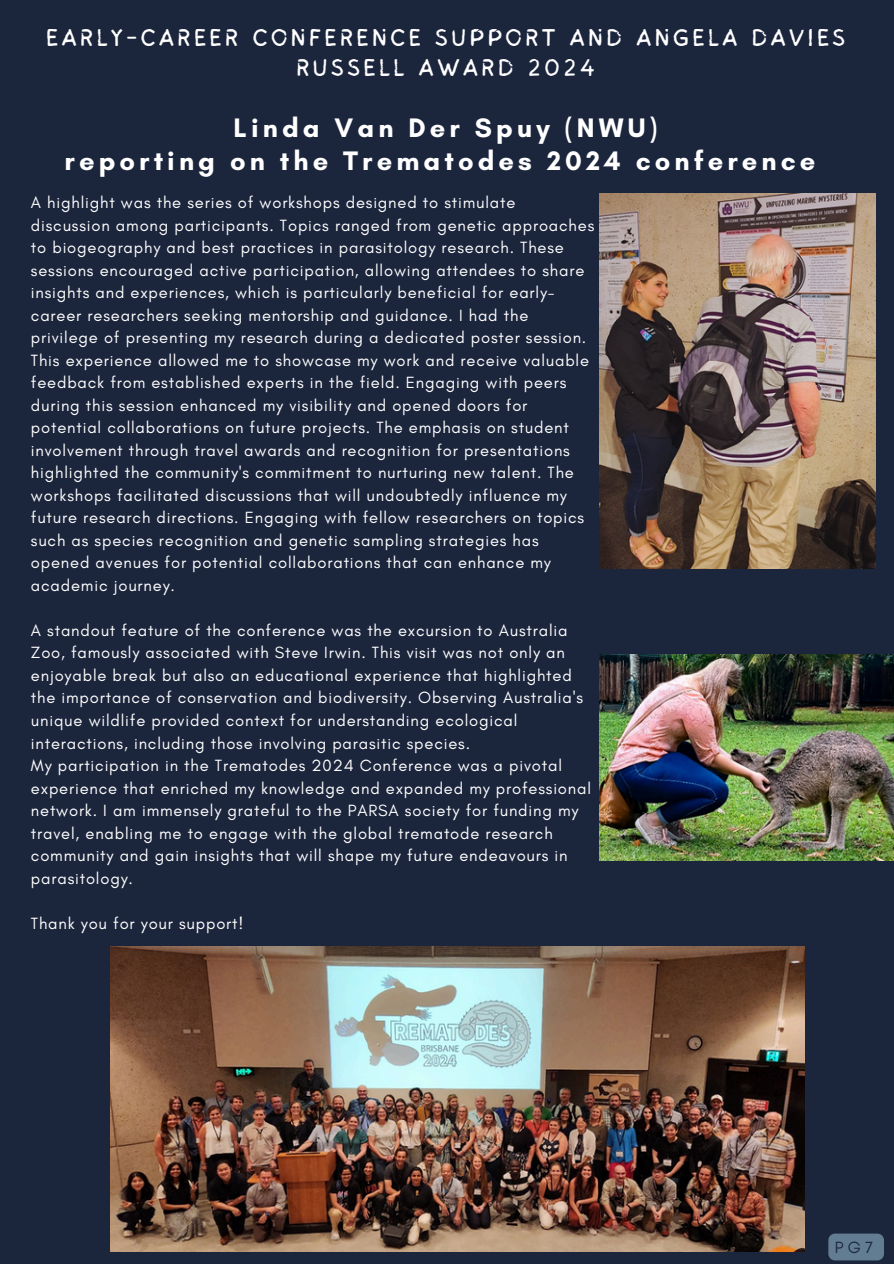
<style>
.page{position:relative;width:894px;height:1264px;background:#fff}
.page>*{position:absolute;margin:0;border:0;box-sizing:border-box;transform-origin:0 0}
.t1{font:700 27.3px/33.8px "Glacial Indifference";letter-spacing:.15em;color:#fff;text-align:center}
.t2{font:24.3px/30.3px "Sigher";letter-spacing:.15em;color:#fff;text-align:center}
.t3{font:16.5px/22.5px "Glacial Indifference";letter-spacing:.05em;color:#fff}
.t4{font:16.5px "Glacial Indifference";color:#1b253c}
</style>
<div class="page">
<div style="left:0;top:0;width:893px;height:1263px;background:#1b253c"></div>
<img style="left:599px;top:193px;width:275px;height:376px">
<img style="left:599px;top:654px;width:294px;height:206px">
<img style="left:110px;top:946px;width:694px;height:305px">
<svg style="left:828px;top:1233px;width:55px;height:27px"></svg>
<h2 class="t2" style="left:46px;top:24px;width:800px">EARLY-CAREER CONFERENCE SUPPORT AND ANGELA DAVIES<br>RUSSELL AWARD 2024</h2>
<h1 class="t1" style="left:64px;top:110px;width:752px">Linda Van Der Spuy (NWU)<br>reporting on the Trematodes 2024 conference</h1>
<p class="t3" style="left:31px;top:191px;width:564px">A highlight was the series of workshops designed to stimulate discussion among participants. Topics ranged from genetic approaches to biogeography and best practices in parasitology research. These sessions encouraged active participation, allowing attendees to share insights and experiences, which is particularly beneficial for early&shy;career researchers seeking mentorship and guidance. I had the privilege of presenting my research during a dedicated poster session.<br>This experience allowed me to showcase my work and receive valuable feedback from established experts in the field. Engaging with peers during this session enhanced my visibility and opened doors for potential collaborations on future projects. The emphasis on student involvement through travel awards and recognition for presentations highlighted the community's commitment to nurturing new talent. The workshops facilitated discussions that will undoubtedly influence my future research directions. Engaging with fellow researchers on topics such as species recognition and genetic sampling strategies has opened avenues for potential collaborations that can enhance my academic journey.</p>
<p class="t3" style="left:31px;top:619px;width:553px">A standout feature of the conference was the excursion to Australia Zoo, famously associated with Steve Irwin. This visit was not only an enjoyable break but also an educational experience that highlighted the importance of conservation and biodiversity. Observing Australia's unique wildlife provided context for understanding ecological interactions, including those involving parasitic species.</p>
<p class="t3" style="left:31px;top:754px;width:561px">My participation in the Trematodes 2024 Conference was a pivotal experience that enriched my knowledge and expanded my professional network. I am immensely grateful to the PARSA society for funding my travel, enabling me to engage with the global trematode research community and gain insights that will shape my future endeavours in parasitology.</p>
<p class="t3" style="left:31px;top:911px;width:214px">Thank you for your support!</p>
<h3 class="t4" style="left:834px;top:1236px;width:40px">PG7</h3>
</div>
